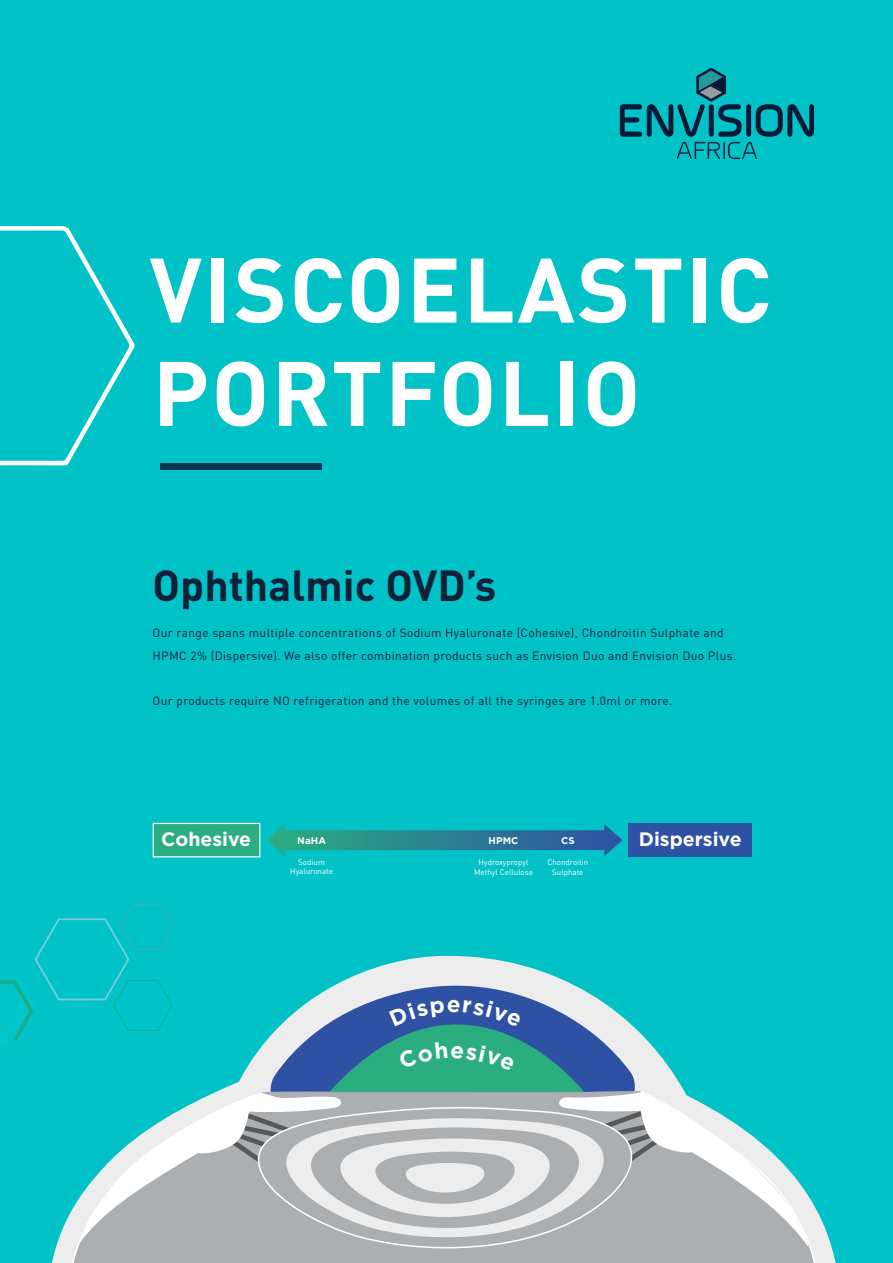
<style>
.page{position:relative;width:893px;height:1263px;background:#00c2c7}
.page>*{position:absolute;margin:0;border:0;box-sizing:border-box;transform-origin:0 0}
.t1{font:700 90px "DIN Offc Pro";letter-spacing:.025em;color:#fff}
.t2{font:700 42.9px "DIN Pro";color:#102039}
.t3{font:700 19.5px "Gotham";color:#fff}
.t4{font:12px "DIN Pro";letter-spacing:.03em;color:#0a1e37}
.t5{font:700 9.75px "Gotham";letter-spacing:.01em;color:#fff}
.t6{font:7.95px/9.6px "DIN Pro";color:#fff;text-align:center}
</style>
<div class="page">
<svg style="left:620px;top:68px;width:194px;height:91px"></svg>
<div style="left:160px;top:463px;width:162px;height:7px;background:#07364e"></div>
<svg style="left:0;top:226px;width:135px;height:239px"></svg>
<svg style="left:64px;top:1195px;width:759px;height:68px;background:#aeb4b6"></svg>
<div style="left:153px;top:823px;width:107px;height:34px;background:#2aae80;border:1px solid #fff"></div>
<div style="left:628px;top:823px;width:124px;height:34px;background:#2e51a3"></div>
<svg style="left:267px;top:824px;width:355px;height:32px"></svg>
<svg style="left:0;top:903px;width:808px;height:344px"></svg>
<p class="t1" style="left:150px;top:215px;width:623px">VISCOELASTIC</p>
<p class="t1" style="left:153px;top:318px;width:489px">PORTFOLIO</p>
<p class="t2" style="left:153px;top:556px;width:345px">Ophthalmic OVD’s</p>
<p class="t4" style="left:153px;top:625px;width:573px">Our range spans multiple concentrations of Sodium Hyaluronate (Cohesive), Chondroitin Sulphate and</p>
<p class="t4" style="left:153px;top:647px;width:585px">HPMC 2% (Dispersive). We also offer combination products such as Envision Duo and Envision Duo Plus.</p>
<p class="t4" style="left:153px;top:693px;width:521px">Our products require NO refrigeration and the volumes of all the syringes are 1.0ml or more.</p>
<p class="t3" style="left:161px;top:827px;width:91px">Cohesive</p>
<p class="t5" style="left:297px;top:834px;width:30px">NaHA</p>
<p class="t5" style="left:489px;top:834px;width:31px">HPMC</p>
<p class="t5" style="left:561px;top:834px;width:15px">CS</p>
<p class="t3" style="left:639px;top:827px;width:104px">Dispersive</p>
<p class="t6" style="left:290px;top:857px;width:44px">Sodium<br>Hyaluronate</p>
<p class="t6" style="left:474px;top:857px;width:60px">Hydroxypropyl<br>Methyl Cellulose</p>
<p class="t6" style="left:547px;top:857px;width:42px">Chondroitin<br>Sulphate</p>
</div>
